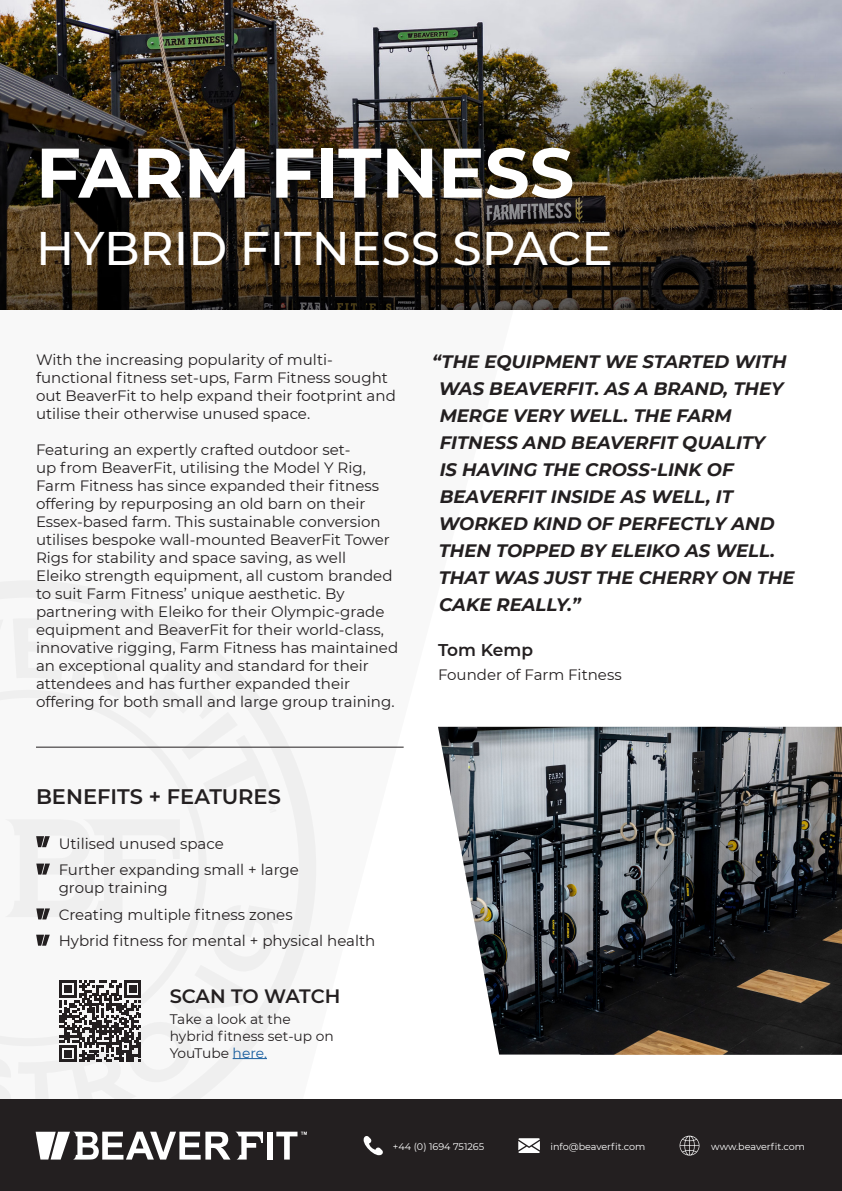
<style>
.page{position:relative;width:842px;height:1191px;background:#fff}
.page>*{position:absolute;margin:0;border:0;box-sizing:border-box;transform-origin:0 0}
.t1{font:700 70px "Montserrat";color:#fff}
.t2{font:500 47px "Montserrat";color:#fff}
.t3{font:600 21px "Montserrat";color:#231f20}
.t4{font:600 19.3px "Montserrat";letter-spacing:-.01em;color:#231f20}
.t5{font:italic 700 18px/27px "Montserrat";color:#231f20}
.t6{font:600 17px "Montserrat";color:#231f20}
.t7{font:15px/18px "Montserrat";color:#231f20}
.t8{font:13.8px/16.6px "Montserrat";color:#231f20}
.t9{font:9.6px "Montserrat";color:#fff}
.s1{color:#175d9e}
</style>
<div class="page">
<svg style="left:0;top:580px;width:316px;height:425px"></svg>
<svg style="left:0;top:690px;width:207px;height:129px"></svg>
<svg style="left:0;top:619px;width:4px;height:65px"></svg>
<svg style="left:13px;top:617px;width:263px;height:196px"></svg>
<img style="left:0;top:0;width:842px;height:309px">
<img style="left:438px;top:727px;width:404px;height:327px">
<div style="left:0;top:1099px;width:842px;height:92px;background:#231f20"></div>
<div style="left:267px;top:1131px;width:5px;height:28px;background:#fff"></div>
<svg style="left:36px;top:1131px;width:227px;height:28px"></svg>
<svg style="left:276px;top:1131px;width:31px;height:28px"></svg>
<svg style="left:363px;top:1136px;width:20px;height:20px"></svg>
<svg style="left:518px;top:1138px;width:22px;height:15px"></svg>
<svg style="left:680px;top:1135px;width:19px;height:20px"></svg>
<hr style="left:36px;top:746px;width:368px;height:1px;background:#231f20">
<svg style="left:0;top:819px;width:281px;height:280px"></svg>
<hr style="left:233px;top:1058px;width:34px;height:1px;background:#175d9e">
<p class="t1" style="left:36px;top:122px;width:540px">FARM FITNESS</p>
<p class="t2" style="left:36px;top:216px;width:578px">HYBRID FITNESS SPACE</p>
<p class="t7" style="left:36px;top:350px;width:361px">With the increasing popularity of multi&shy;functional fitness set-ups, Farm Fitness sought out BeaverFit to help expand their footprint and utilise their otherwise unused space.</p>
<p class="t7" style="left:36px;top:440px;width:364px">Featuring an expertly crafted outdoor set-<br>up from BeaverFit, utilising the Model Y Rig, Farm Fitness has since expanded their fitness offering by repurposing an old barn on their Essex-based farm. This sustainable conversion utilises bespoke wall-mounted BeaverFit Tower Rigs for stability and space saving, as well<br>Eleiko strength equipment, all custom branded to suit Farm Fitness’ unique aesthetic. By partnering with Eleiko for their Olympic-grade equipment and BeaverFit for their world-class, innovative rigging, Farm Fitness has maintained an exceptional quality and standard for their attendees and has further expanded their offering for both small and large group training.</p>
<p class="t3" style="left:36px;top:781px;width:246px">BENEFITS + FEATURES</p>
<p class="t7" style="left:59px;top:833px;width:167px">Utilised unused space</p>
<p class="t7" style="left:59px;top:860px;width:242px">Further expanding small + large group training</p>
<p class="t7" style="left:59px;top:904px;width:235px">Creating multiple fitness zones</p>
<p class="t7" style="left:59px;top:931px;width:318px">Hybrid fitness for mental + physical health</p>
<p class="t4" style="left:170px;top:982px;width:172px">SCAN TO WATCH</p>
<p class="t8" style="left:170px;top:1010px;width:166px">Take a look at the hybrid fitness set-up on<br>YouTube <span class="s1">here.</span></p>
<p class="t5" style="left:439px;top:347px;width:357px;text-indent:-7px">“THE EQUIPMENT WE STARTED WITH<br>WAS BEAVERFIT. AS A BRAND, THEY<br>MERGE VERY WELL. THE FARM<br>FITNESS AND BEAVERFIT QUALITY<br>IS HAVING THE CROSS-LINK OF<br>BEAVERFIT INSIDE AS WELL, IT<br>WORKED KIND OF PERFECTLY AND<br>THEN TOPPED BY ELEIKO AS WELL.<br>THAT WAS JUST THE CHERRY ON THE<br>CAKE REALLY.”</p>
<p class="t6" style="left:438px;top:637px;width:96px">Tom Kemp</p>
<p class="t7" style="left:438px;top:665px;width:185px">Founder of Farm Fitness</p>
<p class="t9" style="left:393px;top:1140px;width:93px">+44 (0) 1694 751265</p>
<p class="t9" style="left:550px;top:1140px;width:96px">info@beaverfit.com</p>
<p class="t9" style="left:711px;top:1140px;width:95px">www.beaverfit.com</p>
</div>
